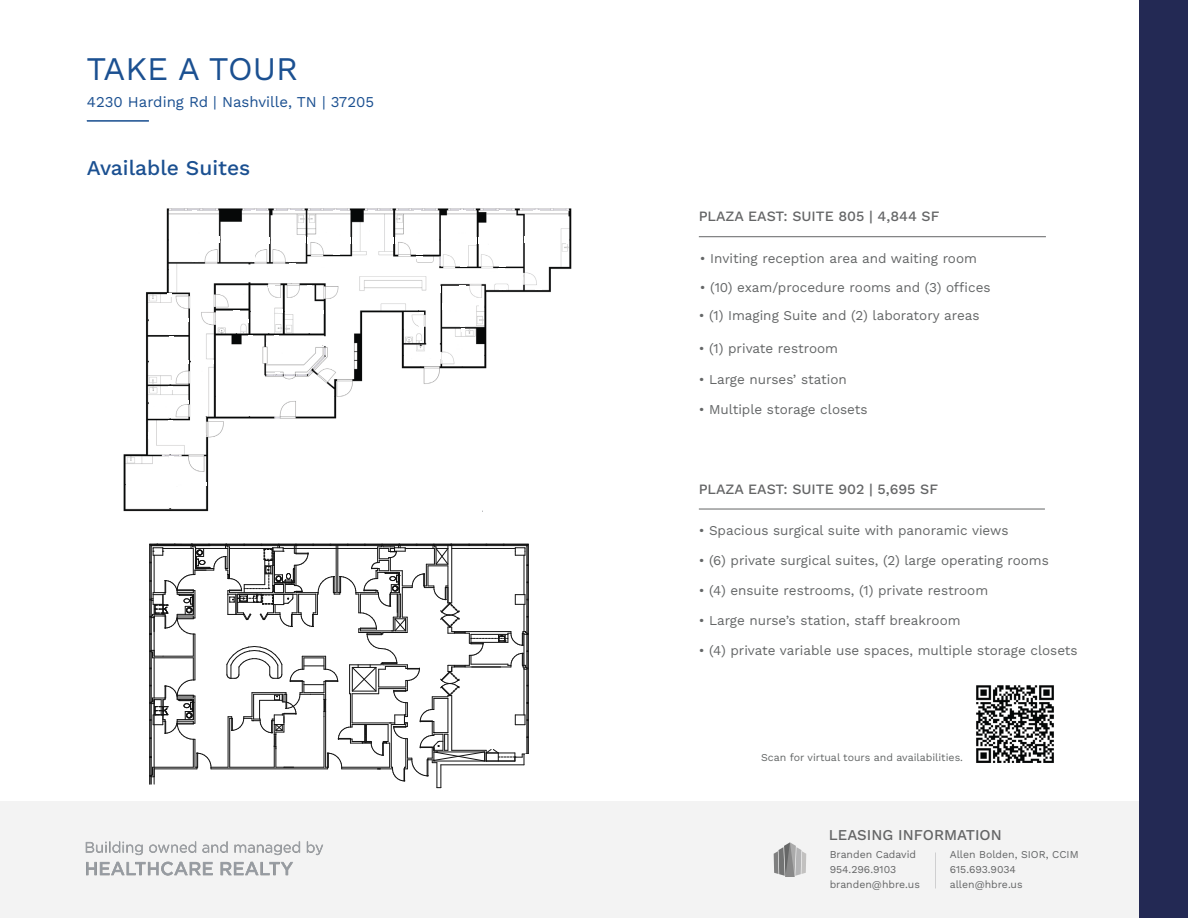
<style>
.page{position:relative;width:1188px;height:918px;background:#fff}
.page>*{position:absolute;margin:0;border:0;box-sizing:border-box;transform-origin:0 0}
.t1{font:33px "Work Sans";color:#1b5091}
.t2{font:21px "Work Sans";color:#1b5091}
.t3{font:15px "Work Sans";color:#1b5091}
.t4{font:15px "Work Sans";color:#646566}
.t5{font:14.25px "Work Sans";color:#646566}
.t6{font:13.5px "Work Sans";color:#646667}
.t7{font:10.5px/15px "Work Sans";color:#646566}
.t8{font:10.5px "Work Sans";color:#646767}
.t9{font:10.5px "Work Sans";color:#646667}
</style>
<div class="page">
<svg style="left:436px;top:544px;width:93px;height:245px"></svg>
<svg style="left:149px;top:544px;width:336px;height:240px"></svg>
<div style="left:525px;top:754px;width:7px;height:164px;background:#fff"></div>
<hr style="left:699px;top:236px;width:347px;height:1px;background:#646566">
<img style="left:123px;top:208px;width:449px;height:303px">
<svg style="left:169px;top:237px;width:3px;height:6px"></svg>
<svg style="left:193px;top:256px;width:5px;height:6px"></svg>
<svg style="left:217px;top:236px;width:7px;height:7px"></svg>
<svg style="left:193px;top:210px;width:4px;height:3px"></svg>
<svg style="left:252px;top:210px;width:4px;height:3px"></svg>
<svg style="left:267px;top:237px;width:7px;height:7px"></svg>
<svg style="left:289px;top:210px;width:6px;height:3px"></svg>
<svg style="left:304px;top:237px;width:6px;height:6px"></svg>
<svg style="left:289px;top:259px;width:6px;height:7px"></svg>
<svg style="left:252px;top:256px;width:3px;height:6px"></svg>
<svg style="left:333px;top:210px;width:6px;height:3px"></svg>
<svg style="left:369px;top:210px;width:6px;height:3px"></svg>
<svg style="left:333px;top:252px;width:6px;height:3px"></svg>
<svg style="left:369px;top:253px;width:6px;height:2px"></svg>
<svg style="left:319px;top:268px;width:7px;height:3px"></svg>
<svg style="left:414px;top:210px;width:7px;height:3px"></svg>
<svg style="left:416px;top:252px;width:7px;height:7px"></svg>
<svg style="left:348px;top:237px;width:7px;height:6px"></svg>
<svg style="left:391px;top:237px;width:7px;height:6px"></svg>
<svg style="left:437px;top:237px;width:6px;height:6px"></svg>
<svg style="left:474px;top:237px;width:7px;height:6px"></svg>
<svg style="left:521px;top:237px;width:6px;height:6px"></svg>
<svg style="left:566px;top:237px;width:3px;height:6px"></svg>
<svg style="left:521px;top:274px;width:2px;height:6px"></svg>
<svg style="left:499px;top:264px;width:7px;height:6px"></svg>
<svg style="left:535px;top:287px;width:6px;height:3px"></svg>
<svg style="left:500px;top:287px;width:6px;height:3px"></svg>
<svg style="left:460px;top:286px;width:6px;height:2px"></svg>
<svg style="left:438px;top:274px;width:6px;height:6px"></svg>
<svg style="left:454px;top:264px;width:12px;height:12px"></svg>
<svg style="left:436px;top:286px;width:5px;height:6px"></svg>
<svg style="left:442px;top:304px;width:5px;height:6px"></svg>
<svg style="left:480px;top:306px;width:4px;height:5px"></svg>
<svg style="left:460px;top:320px;width:5px;height:12px"></svg>
<svg style="left:480px;top:353px;width:4px;height:6px"></svg>
<svg style="left:460px;top:360px;width:5px;height:6px"></svg>
<svg style="left:436px;top:352px;width:11px;height:7px"></svg>
<svg style="left:419px;top:360px;width:5px;height:6px"></svg>
<svg style="left:404px;top:352px;width:5px;height:6px"></svg>
<svg style="left:404px;top:327px;width:5px;height:6px"></svg>
<svg style="left:419px;top:327px;width:5px;height:6px"></svg>
<svg style="left:417px;top:308px;width:7px;height:6px"></svg>
<svg style="left:459px;top:210px;width:7px;height:3px"></svg>
<svg style="left:499px;top:210px;width:6px;height:3px"></svg>
<svg style="left:534px;top:210px;width:6px;height:3px"></svg>
<svg style="left:204px;top:283px;width:6px;height:3px"></svg>
<svg style="left:289px;top:280px;width:6px;height:3px"></svg>
<svg style="left:269px;top:285px;width:6px;height:3px"></svg>
<div style="left:251px;top:308px;width:6px;height:7px;background:#fff"></div>
<svg style="left:233px;top:310px;width:6px;height:3px"></svg>
<svg style="left:216px;top:320px;width:5px;height:4px"></svg>
<svg style="left:244px;top:319px;width:5px;height:4px"></svg>
<svg style="left:234px;top:329px;width:5px;height:4px"></svg>
<svg style="left:248px;top:335px;width:5px;height:4px"></svg>
<svg style="left:278px;top:309px;width:12px;height:4px"></svg>
<svg style="left:307px;top:329px;width:5px;height:4px"></svg>
<svg style="left:319px;top:310px;width:5px;height:4px"></svg>
<svg style="left:321px;top:341px;width:5px;height:4px"></svg>
<svg style="left:266px;top:331px;width:13px;height:15px"></svg>
<svg style="left:307px;top:285px;width:5px;height:3px"></svg>
<svg style="left:167px;top:294px;width:5px;height:3px"></svg>
<svg style="left:149px;top:318px;width:5px;height:4px"></svg>
<svg style="left:184px;top:318px;width:5px;height:4px"></svg>
<svg style="left:168px;top:331px;width:6px;height:9px"></svg>
<svg style="left:149px;top:359px;width:5px;height:4px"></svg>
<svg style="left:184px;top:359px;width:12px;height:5px"></svg>
<svg style="left:209px;top:360px;width:5px;height:4px"></svg>
<svg style="left:216px;top:394px;width:5px;height:4px"></svg>
<svg style="left:167px;top:380px;width:6px;height:10px"></svg>
<svg style="left:149px;top:401px;width:5px;height:4px"></svg>
<svg style="left:184px;top:400px;width:5px;height:4px"></svg>
<svg style="left:168px;top:414px;width:6px;height:10px"></svg>
<svg style="left:149px;top:432px;width:3px;height:6px"></svg>
<svg style="left:203px;top:412px;width:5px;height:4px"></svg>
<svg style="left:202px;top:433px;width:4px;height:4px"></svg>
<svg style="left:168px;top:450px;width:6px;height:10px"></svg>
<svg style="left:202px;top:482px;width:5px;height:4px"></svg>
<svg style="left:169px;top:504px;width:5px;height:4px"></svg>
<svg style="left:126px;top:482px;width:5px;height:4px"></svg>
<svg style="left:247px;top:412px;width:5px;height:4px"></svg>
<svg style="left:330px;top:394px;width:4px;height:4px"></svg>
<div style="left:0;top:801px;width:1188px;height:117px;background:#f3f3f3"></div>
<svg style="left:774px;top:842px;width:32px;height:35px"></svg>
<div style="left:1139px;top:0;width:49px;height:918px;background:#232954"></div>
<hr style="left:87px;top:120px;width:62px;height:2px;background:#1b5091">
<hr style="left:699px;top:509px;width:346px;height:1px;background:#646566">
<img style="left:85px;top:841px;width:238px;height:35px">
<img style="left:976px;top:685px;width:78px;height:78px">
<h1 class="t1" style="left:87px;top:43px;width:213px">TAKE A TOUR</h1>
<p class="t3" style="left:87px;top:91px;width:289px">4230 Harding Rd | Nashville, TN | 37205</p>
<h2 class="t2" style="left:87px;top:152px;width:165px">Available Suites</h2>
<p class="t5" style="left:699px;top:206px;width:242px">PLAZA EAST: SUITE 805 | 4,844 SF</p>
<p class="t6" style="left:700px;top:248px;width:279px">• Inviting reception area and waiting room</p>
<p class="t6" style="left:700px;top:277px;width:292px">• (10) exam/procedure rooms and (3) offices</p>
<p class="t6" style="left:699px;top:305px;width:282px">• (1) Imaging Suite and (2) laboratory areas</p>
<p class="t6" style="left:699px;top:339px;width:141px">• (1) private restroom</p>
<p class="t6" style="left:699px;top:369px;width:150px">• Large nurses’ station</p>
<p class="t6" style="left:699px;top:399px;width:170px">• Multiple storage closets</p>
<p class="t5" style="left:699px;top:478px;width:241px">PLAZA EAST: SUITE 902 | 5,695 SF</p>
<p class="t6" style="left:699px;top:520px;width:311px">• Spacious surgical suite with panoramic views</p>
<p class="t6" style="left:699px;top:550px;width:352px">• (6) private surgical suites, (2) large operating rooms</p>
<p class="t6" style="left:699px;top:580px;width:291px">• (4) ensuite restrooms, (1) private restroom</p>
<p class="t6" style="left:699px;top:610px;width:263px">• Large nurse’s station, staff breakroom</p>
<p class="t6" style="left:699px;top:640px;width:381px">• (4) private variable use spaces, multiple storage closets</p>
<p class="t8" style="left:761px;top:749px;width:204px">Scan for virtual tours and availabilities.</p>
<p class="t4" style="left:829px;top:824px;width:174px">LEASING INFORMATION</p>
<p class="t7" style="left:830px;top:847px;width:92px">Branden Cadavid<br>954.296.9103 branden@hbre.us</p>
<p class="t9" style="left:950px;top:847px;width:130px">Allen Bolden, SIOR, CCIM</p>
<p class="t7" style="left:950px;top:862px;width:74px">615.693.9034 allen@hbre.us</p>
</div>
